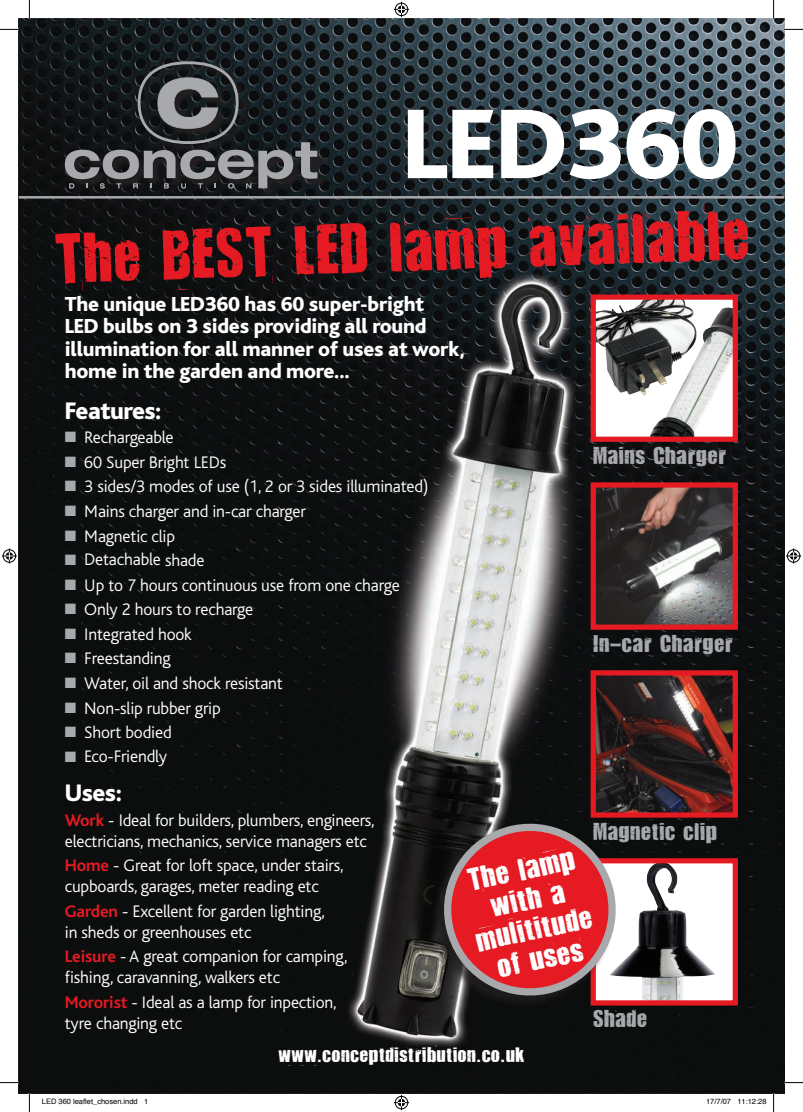
<style>
.page{position:relative;width:803px;height:1112px;background:#fff}
.page>*{position:absolute;margin:0;border:0;box-sizing:border-box;transform-origin:0 0}
.t1{font:800 103.62px "Bliss";letter-spacing:-.01em;color:#fff}
.t2{font:67.75px "Pikelet";color:#e51a23;scale:.93 1}
.t3{font:30.38px/30.4px "Pikelet";color:#fff;text-align:center}
.t4{font:800 25px "Bliss";letter-spacing:-.02em;color:#fff}
.t5{font:23.5px "Pikelet";color:#a8a9ad}
.t6{font:800 21.25px/22.5px "Bliss";letter-spacing:-.01em;color:#fff}
.t7{font:20px "Pikelet";color:#fff}
.t8{font:300 17.5px/21px "Bliss";letter-spacing:-.01em;color:#fff}
.t9{font:7.5px "Helvetica";color:#000}
.s1{color:#a8a9ad}
.s2{font-weight:700;color:#e51a23}
</style>
<div class="page">
<img style="left:19px;top:19px;width:765px;height:1073px">
<svg style="left:66px;top:62px;width:264px;height:139px;background:#191e21"></svg>
<svg style="left:65px;top:142px;width:252px;height:46px;background:#4e4f52"></svg>
<svg style="left:157px;top:77px;width:62px;height:52px;background:#686a6d"></svg>
<div style="left:138px;top:61px;width:101px;height:83px;border:3px solid #a8a9ad;border-radius:50%"></div>
<hr style="left:19px;top:196px;width:765px;height:2px;background:#a8a9ad">
<img style="left:597px;top:300px;width:135px;height:136px">
<div style="left:591px;top:294px;width:147px;height:148px;border:5px solid #e51a23"></div>
<img style="left:597px;top:488px;width:135px;height:135px">
<div style="left:591px;top:482px;width:147px;height:147px;border:5px solid #e51a23"></div>
<img style="left:597px;top:676px;width:135px;height:135px">
<div style="left:591px;top:670px;width:147px;height:147px;border:5px solid #e51a23"></div>
<div style="left:593px;top:860px;width:142px;height:142px;background:#fff"></div>
<img style="left:650px;top:864px;width:65px;height:135px">
<div style="left:591px;top:858px;width:147px;height:147px;border:5px solid #e51a23"></div>
<div style="left:431px;top:824px;width:219px;height:220px;background:#231f20;opacity:.75"></div>
<svg style="left:440px;top:819px;width:180px;height:180px;background:#b2373d"></svg>
<svg style="left:0;top:29px;width:19px;height:1px"></svg>
<svg style="left:784px;top:29px;width:19px;height:1px"></svg>
<svg style="left:0;top:1081px;width:19px;height:2px"></svg>
<svg style="left:784px;top:1081px;width:19px;height:2px"></svg>
<svg style="left:29px;top:0;width:1px;height:19px"></svg>
<svg style="left:29px;top:1092px;width:1px;height:19px"></svg>
<svg style="left:773px;top:0;width:1px;height:19px"></svg>
<svg style="left:773px;top:1092px;width:1px;height:19px"></svg>
<svg style="left:394px;top:2px;width:15px;height:15px"></svg>
<svg style="left:394px;top:1095px;width:15px;height:14px"></svg>
<svg style="left:2px;top:548px;width:15px;height:15px"></svg>
<svg style="left:786px;top:548px;width:15px;height:15px"></svg>
<h1 class="t1" style="left:402px;top:90px;width:337px">LED360</h1>
<h2 class="t2" style="left:53px;top:218px;width:750px;rotate:-2deg">The BEST LED lamp available</h2>
<p class="t6" style="left:65px;top:293px;width:401px">The unique LED360 has 60 super-bright<br>LED bulbs on 3 sides providing all round illumination for all manner of uses at work, home in the garden and more...</p>
<h3 class="t4" style="left:65px;top:397px;width:98px">Features:</h3>
<p class="t8" style="left:65px;top:427px;width:110px"><span class="s1">■</span> Rechargeable</p>
<p class="t8" style="left:65px;top:452px;width:163px"><span class="s1">■</span> 60 Super Bright LEDs</p>
<p class="t8" style="left:65px;top:476px;width:365px"><span class="s1">■</span> 3 sides/3 modes of use (1, 2 or 3 sides illuminated)</p>
<p class="t8" style="left:65px;top:501px;width:243px"><span class="s1">■</span> Mains charger and in-car charger</p>
<p class="t8" style="left:65px;top:525px;width:112px"><span class="s1">■</span> Magnetic clip</p>
<p class="t8" style="left:65px;top:549px;width:141px"><span class="s1">■</span> Detachable shade</p>
<p class="t8" style="left:65px;top:574px;width:336px"><span class="s1">■</span> Up to 7 hours continuous use from one charge</p>
<p class="t8" style="left:65px;top:599px;width:190px"><span class="s1">■</span> Only 2 hours to recharge</p>
<p class="t8" style="left:65px;top:623px;width:128px"><span class="s1">■</span> Integrated hook</p>
<p class="t8" style="left:65px;top:648px;width:107px"><span class="s1">■</span> Freestanding</p>
<p class="t8" style="left:65px;top:673px;width:220px"><span class="s1">■</span> Water, oil and shock resistant</p>
<p class="t8" style="left:65px;top:697px;width:157px"><span class="s1">■</span> Non-slip rubber grip</p>
<p class="t8" style="left:65px;top:722px;width:108px"><span class="s1">■</span> Short bodied</p>
<p class="t8" style="left:65px;top:745px;width:104px"><span class="s1">■</span> Eco-Friendly</p>
<h3 class="t4" style="left:65px;top:779px;width:59px">Uses:</h3>
<p class="t8" style="left:65px;top:809px;width:311px"><span class="s2">Work</span> - Ideal for builders, plumbers, engineers, electricians, mechanics, service managers etc</p>
<p class="t8" style="left:65px;top:855px;width:280px"><span class="s2">Home</span> - Great for loft space, under stairs, cupboards, garages, meter reading etc</p>
<p class="t8" style="left:65px;top:900px;width:262px"><span class="s2">Garden</span> - Excellent for garden lighting, in sheds or greenhouses etc</p>
<p class="t8" style="left:65px;top:946px;width:284px"><span class="s2">Leisure</span> - A great companion for camping, fishing, caravanning, walkers etc</p>
<p class="t8" style="left:65px;top:991px;width:273px"><span class="s2">Mororist</span> - Ideal as a lamp for inpection, tyre changing etc</p>
<h3 class="t5" style="left:593px;top:441px;width:135px">Mains Charger</h3>
<h3 class="t5" style="left:593px;top:628px;width:142px">In-car Charger</h3>
<h3 class="t5" style="left:593px;top:816px;width:126px">Magnetic clip</h3>
<h3 class="t3" style="left:460px;top:866px;width:120px;rotate:-12deg">The lamp with a mulititude of uses</h3>
<h3 class="t5" style="left:593px;top:1004px;width:56px">Shade</h3>
<p class="t7" style="left:278px;top:1042px;width:248px">www.conceptdistribution.co.uk</p>
<p class="t9" style="left:42px;top:1095px;width:108px">LED 360 leaflet_chosen.indd 1</p>
<p class="t9" style="left:706px;top:1095px;width:62px">17/7/07 11:12:28</p>
</div>
